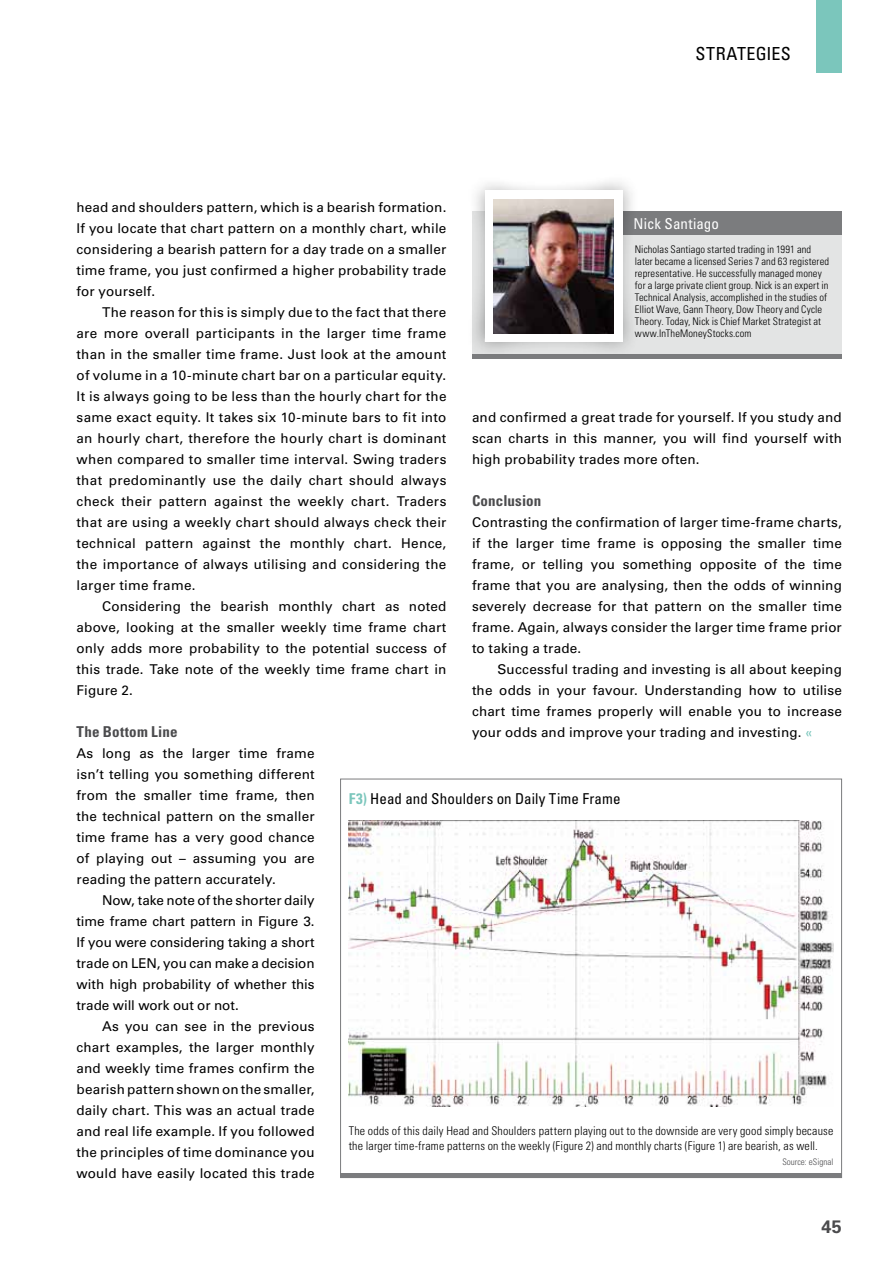
<style>
.page{position:relative;width:893px;height:1263px;background:#fff}
.page>*{position:absolute;margin:0;border:0;box-sizing:border-box;transform-origin:0 0}
.t1{font:condensed 18px "Univers LT";letter-spacing:.02em;color:#000}
.t2{font:700 18px "Univers LT";color:#4b4b4d}
.t3{font:condensed 15px "Univers LT";letter-spacing:.01em;color:#000}
.t4{font:700 condensed 15px "Univers LT";letter-spacing:.01em;color:#4b4b4d}
.t5{font:condensed 15px "Univers LT";color:#fff}
.t6{font:13.5px/21px "Univers LT";letter-spacing:.01em;color:#000;text-align:justify}
.t7{font:300 condensed 12px/15px "Univers LT";letter-spacing:.015em;color:#000}
.t8{font:300 condensed 10.5px/12px "Univers LT";letter-spacing:.01em;color:#000}
.t9{font:300 condensed 9px "Univers LT";color:#4b4b4d}
.s1{color:#7bc6bc}
.s2{font-weight:700;color:#7bc6bc}
</style>
<div class="page">
<div style="left:816px;top:0;width:26px;height:72px;background:#7bc6bc"></div>
<div style="left:340px;top:1173px;width:502px;height:5px;background:#7b7c7e"></div>
<img style="left:349px;top:821px;width:484px;height:286px">
<div style="left:472px;top:212px;width:370px;height:147px;background:#e3e4e4"></div>
<div style="left:604px;top:212px;width:238px;height:23px;background:#7b7c7e"></div>
<div style="left:472px;top:354px;width:370px;height:5px;background:#7b7c7e"></div>
<div style="left:465px;top:171px;width:173px;height:185px;background:#000;opacity:.5"></div>
<div style="left:485px;top:191px;width:137px;height:151px;background:#fff"></div>
<img style="left:493px;top:199px;width:121px;height:134px">
<h1 class="t1" style="left:695px;top:42px;width:97px">strategies</h1>
<p class="t6" style="left:77px;top:196px;width:371px">head and shoulders pattern, which is a bearish formation.<br>If you locate that chart pattern on a monthly chart, while considering a bearish pattern for a day trade on a smaller time frame, you just confirmed a higher probability trade for yourself.</p>
<p class="t6" style="left:77px;top:301px;width:371px;text-indent:26px">The reason for this is simply due to the fact that there are more overall participants in the larger time frame than in the smaller time frame. Just look at the amount of volume in a 10-minute chart bar on a particular equity.<br>It is always going to be less than the hourly chart for the same exact equity. It takes six 10-minute bars to fit into an hourly chart, therefore the hourly chart is dominant when compared to smaller time interval. Swing traders that predominantly use the daily chart should always check their pattern against the weekly chart. Traders that are using a weekly chart should always check their technical pattern against the monthly chart. Hence, the importance of always utilising and considering the larger time frame.</p>
<p class="t6" style="left:77px;top:595px;width:371px;text-indent:26px">Considering the bearish monthly chart as noted above, looking at the smaller weekly time frame chart only adds more probability to the potential success of this trade. Take note of the weekly time frame chart in Figure 2.</p>
<p class="t4" style="left:77px;top:722px;width:102px">The Bottom Line</p>
<p class="t6" style="left:77px;top:742px;width:240px">As long as the larger time frame isn’t telling you something different from the smaller time frame, then the technical pattern on the smaller time frame has a very good chance of playing out – assuming you are reading the pattern accurately.</p>
<p class="t6" style="left:77px;top:889px;width:240px;text-indent:26px">Now, take note of the shorter daily time frame chart pattern in Figure 3.<br>If you were considering taking a short trade on LEN, you can make a decision with high probability of whether this trade will work out or not.</p>
<p class="t6" style="left:77px;top:1015px;width:240px;text-indent:26px">As you can see in the previous chart examples, the larger monthly and weekly time frames confirm the bearish pattern shown on the smaller, daily chart. This was an actual trade and real life example. If you followed the principles of time dominance you would have easily located this trade</p>
<p class="t5" style="left:634px;top:214px;width:87px">Nick Santiago</p>
<p class="t8" style="left:635px;top:244px;width:196px">Nicholas Santiago started trading in 1991 and later became a licensed Series 7 and 63 registered representative. He successfully managed money for a large private client group. Nick is an expert in Technical Analysis, accomplished in the studies of Elliot Wave, Gann Theory, Dow Theory and Cycle Theory. Today, Nick is Chief Market Strategist at www.InTheMoneyStocks.com</p>
<p class="t6" style="left:472px;top:406px;width:371px">and confirmed a great trade for yourself. If you study and scan charts in this manner, you will find yourself with high probability trades more often.</p>
<p class="t4" style="left:472px;top:491px;width:71px">Conclusion</p>
<p class="t6" style="left:472px;top:511px;width:371px">Contrasting the confirmation of larger time-frame charts, if the larger time frame is opposing the smaller time frame, or telling you something opposite of the time frame that you are analysing, then the odds of winning severely decrease for that pattern on the smaller time frame. Again, always consider the larger time frame prior to taking a trade.</p>
<p class="t6" style="left:472px;top:658px;width:371px;text-indent:26px">Successful trading and investing is all about keeping the odds in your favour. Understanding how to utilise chart time frames properly will enable you to increase your odds and improve your trading and investing. <span class="s1">«</span></p>
<p class="t3" style="left:349px;top:789px;width:273px"><span class="s2">F3)</span> Head and Shoulders on Daily Time Frame</p>
<p class="t7" style="left:349px;top:1123px;width:486px">The odds of this daily Head and Shoulders pattern playing out to the downside are very good simply because the larger time-frame patterns on the weekly (Figure 2) and monthly charts (Figure 1) are bearish, as well.</p>
<p class="t9" style="left:782px;top:1156px;width:52px">Source: eSignal</p>
<h1 class="t2" style="left:822px;top:1216px;width:22px">45</h1>
</div>
